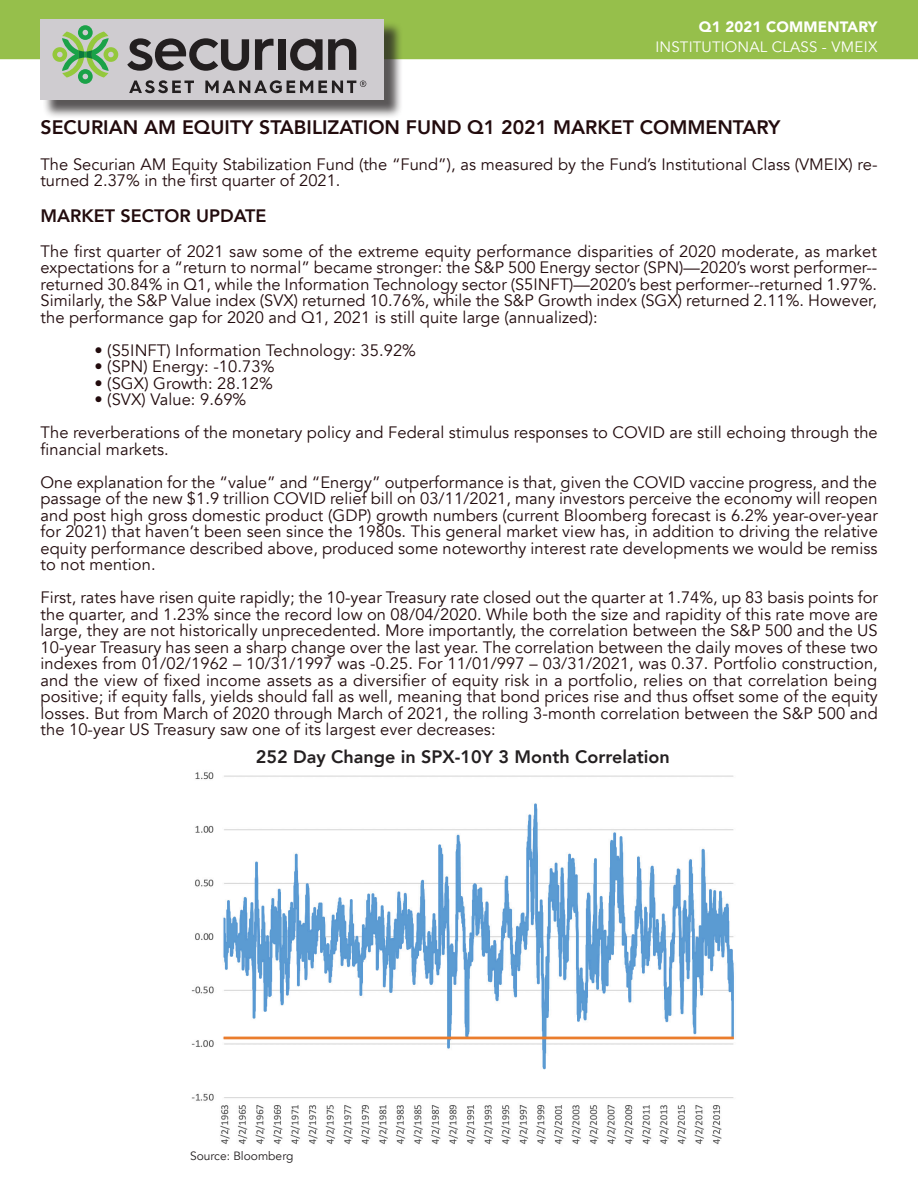
<style>
.page{position:relative;width:918px;height:1188px;background:#fff}
.page>*{position:absolute;margin:0;border:0;box-sizing:border-box;transform-origin:0 0}
.t1{font:800 19.5px "Avenir";color:#220b0d}
.t2{font:800 18px "Avenir";color:#231f20}
.t3{font:800 18px "Avenir";color:#220b0d}
.t4{font:16.5px/16.5px "Avenir";letter-spacing:.005em;color:#220b0d;text-align:justify}
.t5{font:15px "Avenir";letter-spacing:.01em;color:#fff}
.t6{font:900 15px "Avenir";letter-spacing:.01em;color:#fff}
.t7{font:12px "Avenir";color:#231f20}
</style>
<div class="page">
<div style="left:1px;top:1px;width:916px;height:57px;background:#96bf4b"></div>
<div style="left:0;top:0;width:918px;height:59px;border:2px solid #96bf4b"></div>
<div style="left:43px;top:21px;width:360px;height:97px;background:#231f20;opacity:.75"></div>
<div style="left:40px;top:19px;width:344px;height:81px;background:#cfccd0"></div>
<svg style="left:129px;top:80px;width:65px;height:13px"></svg>
<svg style="left:205px;top:80px;width:161px;height:13px"></svg>
<svg style="left:52px;top:25px;width:66px;height:59px"></svg>
<svg style="left:127px;top:38px;width:122px;height:33px"></svg>
<svg style="left:255px;top:39px;width:19px;height:31px"></svg>
<div style="left:278px;top:39px;width:8px;height:31px;background:#231f20"></div>
<svg style="left:290px;top:39px;width:66px;height:32px"></svg>
<img style="left:191px;top:772px;width:543px;height:373px">
<p class="t6" style="left:699px;top:14px;width:180px">Q1 2021 COMMENTARY</p>
<p class="t5" style="left:656px;top:38px;width:223px">INSTITUTIONAL CLASS - VMEIX</p>
<p class="t1" style="left:40px;top:112px;width:741px">SECURIAN AM EQUITY STABILIZATION FUND Q1 2021 MARKET COMMENTARY</p>
<p class="t4" style="left:40px;top:156px;width:839px">The Securian AM Equity Stabilization Fund (the “Fund”), as measured by the Fund’s Institutional Class (VMEIX) re&shy;turned 2.37% in the first quarter of 2021.</p>
<p class="t3" style="left:40px;top:202px;width:227px">MARKET SECTOR UPDATE</p>
<p class="t4" style="left:40px;top:243px;width:838px">The first quarter of 2021 saw some of the extreme equity performance disparities of 2020 moderate, as market expectations for a “return to normal” became stronger: the S&amp;P 500 Energy sector (SPN)—2020’s worst performer-- returned 30.84% in Q1, while the Information Technology sector (S5INFT)—2020’s best performer--returned 1.97%.<br>Similarly, the S&amp;P Value index (SVX) returned 10.76%, while the S&amp;P Growth index (SGX) returned 2.11%. However, the performance gap for 2020 and Q1, 2021 is still quite large (annualized):</p>
<p class="t4" style="left:95px;top:342px;width:323px">• (S5INFT) Information Technology: 35.92%</p>
<p class="t4" style="left:95px;top:359px;width:181px">• (SPN) Energy: -10.73%</p>
<p class="t4" style="left:95px;top:375px;width:180px">• (SGX) Growth: 28.12%</p>
<p class="t4" style="left:95px;top:392px;width:153px">• (SVX) Value: 9.69%</p>
<p class="t4" style="left:40px;top:425px;width:839px">The reverberations of the monetary policy and Federal stimulus responses to COVID are still echoing through the financial markets.</p>
<p class="t4" style="left:40px;top:474px;width:839px">One explanation for the “value” and “Energy” outperformance is that, given the COVID vaccine progress, and the passage of the new $1.9 trillion COVID relief bill on 03/11/2021, many investors perceive the economy will reopen and post high gross domestic product (GDP) growth numbers (current Bloomberg forecast is 6.2% year-over-year for 2021) that haven’t been seen since the 1980s. This general market view has, in addition to driving the relative equity performance described above, produced some noteworthy interest rate developments we would be remiss to not mention.</p>
<p class="t4" style="left:40px;top:590px;width:839px">First, rates have risen quite rapidly; the 10-year Treasury rate closed out the quarter at 1.74%, up 83 basis points for the quarter, and 1.23% since the record low on 08/04/2020. While both the size and rapidity of this rate move are large, they are not historically unprecedented. More importantly, the correlation between the S&amp;P 500 and the US 10-year Treasury has seen a sharp change over the last year. The correlation between the daily moves of these two indexes from 01/02/1962 – 10/31/1997 was -0.25. For 11/01/997 – 03/31/2021, was 0.37. Portfolio construction, and the view of fixed income assets as a diversifier of equity risk in a portfolio, relies on that correlation being positive; if equity falls, yields should fall as well, meaning that bond prices rise and thus offset some of the equity losses. But from March of 2020 through March of 2021, the rolling 3-month correlation between the S&amp;P 500 and the 10-year US Treasury saw one of its largest ever decreases:</p>
<p class="t2" style="left:256px;top:742px;width:415px">252 Day Change in SPX-10Y 3 Month Correlation</p>
<p class="t7" style="left:190px;top:1148px;width:105px">Source: Bloomberg</p>
</div>
